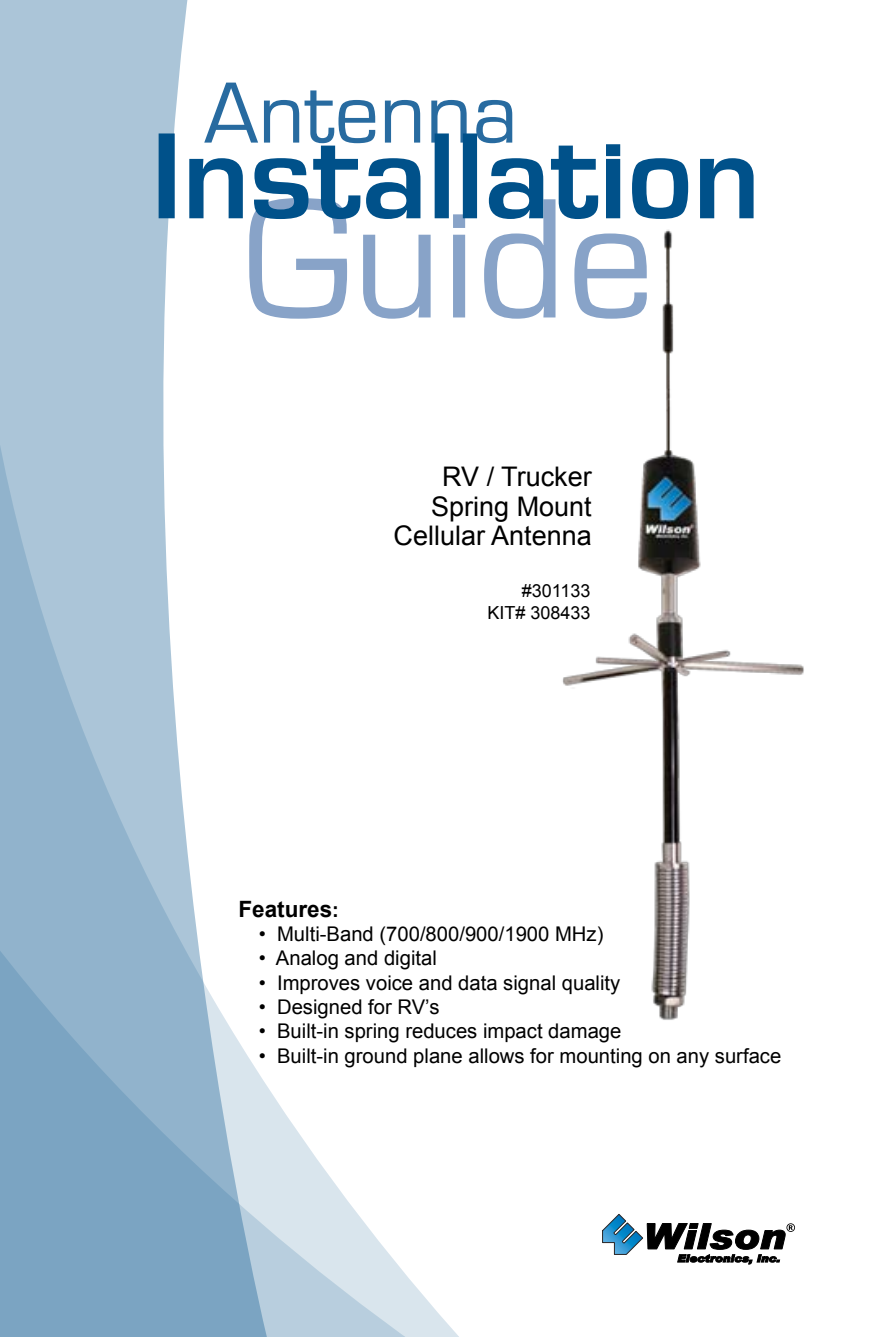
<style>
.page{position:relative;width:891px;height:1337px;background:#fff}
.page>*{position:absolute;margin:0;border:0;box-sizing:border-box;transform-origin:0 0}
.t1{font:90px "Eurostile";color:#286ba0}
.t2{font:27px/29.2px "Arial";color:#000;text-align:right}
.t3{font:700 22.5px "Arial";color:#000}
.t4{font:20.25px "Arial";color:#000}
.t5{font:18px/21.6px "Arial";color:#000;text-align:right}
.s1{font-size:20.25px}
</style>
<div class="page">
<div style="left:0;top:0;width:188px;height:317px;background:#abc5d8"></div>
<div style="left:0;top:317px;width:166px;height:235px;background:#abc5d8"></div>
<svg style="left:0;top:552px;width:458px;height:784px"></svg>
<svg style="left:602px;top:1214px;width:193px;height:51px"></svg>
<img style="left:562px;top:229px;width:242px;height:791px">
<svg style="left:249px;top:219px;width:398px;height:100px"></svg>
<svg style="left:159px;top:133px;width:595px;height:86px"></svg>
<h1 class="t1" style="left:204px;top:65px;width:316px">Antenna</h1>
<h2 class="t2" style="left:394px;top:462px;width:200px">RV / Trucker<br>Spring Mount<br>Cellular Antenna</h2>
<p class="t5" style="left:488px;top:580px;width:105px">#301133<br>KIT# 308433</p>
<p class="t3" style="left:238px;top:893px;width:102px">Features<span class="s1">:</span></p>
<p class="t4" style="left:259px;top:920px;width:346px">• Multi-Band (700/800/900/1900 MHz)</p>
<p class="t4" style="left:259px;top:945px;width:180px">• Analog and digital</p>
<p class="t4" style="left:259px;top:969px;width:363px">• Improves voice and data signal quality</p>
<p class="t4" style="left:259px;top:993px;width:182px">• Designed for RV’s</p>
<p class="t4" style="left:259px;top:1018px;width:364px">• Built-in spring reduces impact damage</p>
<p class="t4" style="left:259px;top:1042px;width:524px">• Built-in ground plane allows for mounting on any surface</p>
</div>
